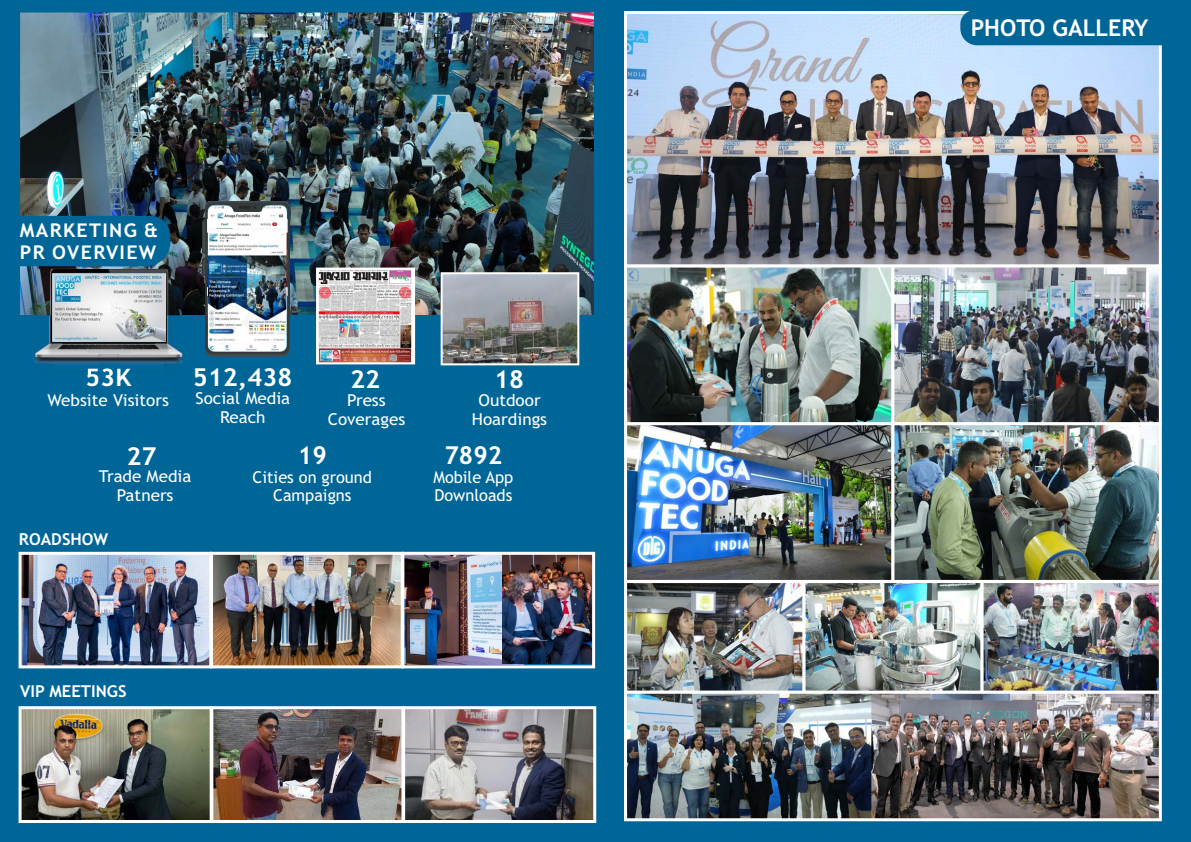
<style>
.page{position:relative;width:1191px;height:842px;background:#fff}
.page>*{position:absolute;margin:0;border:0;box-sizing:border-box;transform-origin:0 0}
.t1{font:700 24.6px "Trebuchet MS";color:#fff;scale:1.04 1}
.t2{font:700 24.6px "Trebuchet MS";color:#fff}
.t3{font:700 23.1px "Trebuchet MS";color:#fff}
.t4{font:700 18.9px/22px "Trebuchet MS";letter-spacing:.065em;color:#fff;scale:1.04 1}
.t5{font:16.4px/19px "Trebuchet MS";color:#fff;text-align:center;scale:1.04 1}
.t6{font:16.4px/17.8px "Trebuchet MS";color:#fff;text-align:center}
.t7{font:700 16.4px "Trebuchet MS";color:#fff}
</style>
<div class="page">
<div style="left:595px;top:0;width:595px;height:842px;background:#006698"></div>
<div style="left:0;top:0;width:595px;height:842px;background:#006698"></div>
<img style="left:628px;top:15px;width:529px;height:564px">
<div style="left:624px;top:422px;width:270px;height:161px;border:3px solid #fff"></div>
<div style="left:891px;top:422px;width:270px;height:161px;border:3px solid #fff"></div>
<img style="left:628px;top:584px;width:173px;height:106px">
<div style="left:624px;top:580px;width:181px;height:114px;border:3px solid #fff"></div>
<img style="left:802px;top:580px;width:359px;height:111px">
<img style="left:20px;top:13px;width:574px;height:303px">
<div style="left:624px;top:264px;width:270px;height:161px;border:3px solid #fff"></div>
<div style="left:891px;top:264px;width:270px;height:161px;border:3px solid #fff"></div>
<div style="left:624px;top:11px;width:537px;height:256px;border:3px solid #fff"></div>
<img style="left:628px;top:695px;width:271px;height:122px">
<img style="left:899px;top:695px;width:258px;height:122px">
<div style="left:624px;top:691px;width:537px;height:130px;border:3px solid #fff"></div>
<svg style="left:960px;top:11px;width:201px;height:34px"></svg>
<img style="left:23px;top:556px;width:185px;height:108px">
<div style="left:19px;top:552px;width:193px;height:116px;border:3px solid #fff"></div>
<img style="left:214px;top:556px;width:186px;height:108px">
<div style="left:210px;top:552px;width:194px;height:116px;border:3px solid #fff"></div>
<img style="left:405px;top:556px;width:98px;height:108px">
<img style="left:503px;top:556px;width:88px;height:108px">
<div style="left:401px;top:552px;width:194px;height:116px;border:3px solid #fff"></div>
<img style="left:23px;top:710px;width:186px;height:109px">
<div style="left:19px;top:706px;width:194px;height:117px;border:3px solid #fff"></div>
<img style="left:214px;top:710px;width:378px;height:109px">
<div style="left:210px;top:706px;width:194px;height:117px;border:3px solid #fff"></div>
<div style="left:402px;top:706px;width:194px;height:117px;border:3px solid #fff"></div>
<img style="left:35px;top:269px;width:147px;height:96px">
<img style="left:87px;top:368px;width:44px;height:7px">
<img style="left:202px;top:201px;width:87px;height:155px">
<img style="left:208px;top:206px;width:78px;height:6px">
<img style="left:208px;top:212px;width:79px;height:140px">
<img style="left:53px;top:273px;width:112px;height:68px">
<img style="left:443px;top:275px;width:133px;height:87px">
<div style="left:440px;top:272px;width:139px;height:93px;border:2px solid #fff"></div>
<img style="left:319px;top:271px;width:93px;height:90px">
<div style="left:316px;top:268px;width:99px;height:96px;border:2px solid #fff"></div>
<svg style="left:20px;top:216px;width:150px;height:50px"></svg>
<p class="t4" style="left:20px;top:221px;width:134px">MARKETING &amp;<br>PR OVERVIEW</p>
<h1 class="t1" style="left:85px;top:368px;width:46px">53K</h1>
<p class="t5" style="left:47px;top:392px;width:118px">Website Visitors</p>
<h1 class="t1" style="left:193px;top:368px;width:97px">512,438</h1>
<p class="t5" style="left:195px;top:391px;width:93px">Social Media<br>Reach</p>
<h1 class="t1" style="left:350px;top:370px;width:30px">22</h1>
<h1 class="t1" style="left:494px;top:370px;width:30px">18</h1>
<p class="t5" style="left:347px;top:393px;width:39px">Press</p>
<p class="t5" style="left:478px;top:393px;width:61px">Outdoor</p>
<p class="t5" style="left:328px;top:412px;width:76px">Coverages</p>
<p class="t5" style="left:472px;top:412px;width:74px">Hoardings</p>
<h1 class="t1" style="left:126px;top:447px;width:30px">27</h1>
<p class="t5" style="left:99px;top:468px;width:90px">Trade Media<br>Patners</p>
<p class="t7" style="left:19px;top:533px;width:91px">ROADSHOW</p>
<p class="t7" style="left:20px;top:685px;width:108px">VIP MEETINGS</p>
<h1 class="t2" style="left:298px;top:446px;width:30px">19</h1>
<p class="t6" style="left:253px;top:470px;width:121px">Cities on ground<br>Campaigns</p>
<h1 class="t2" style="left:444px;top:446px;width:59px">7892</h1>
<p class="t6" style="left:433px;top:470px;width:82px;text-align:left">Mobile App<br>Downloads</p>
<h2 class="t3" style="left:970px;top:19px;width:179px">PHOTO GALLERY</h2>
</div>
